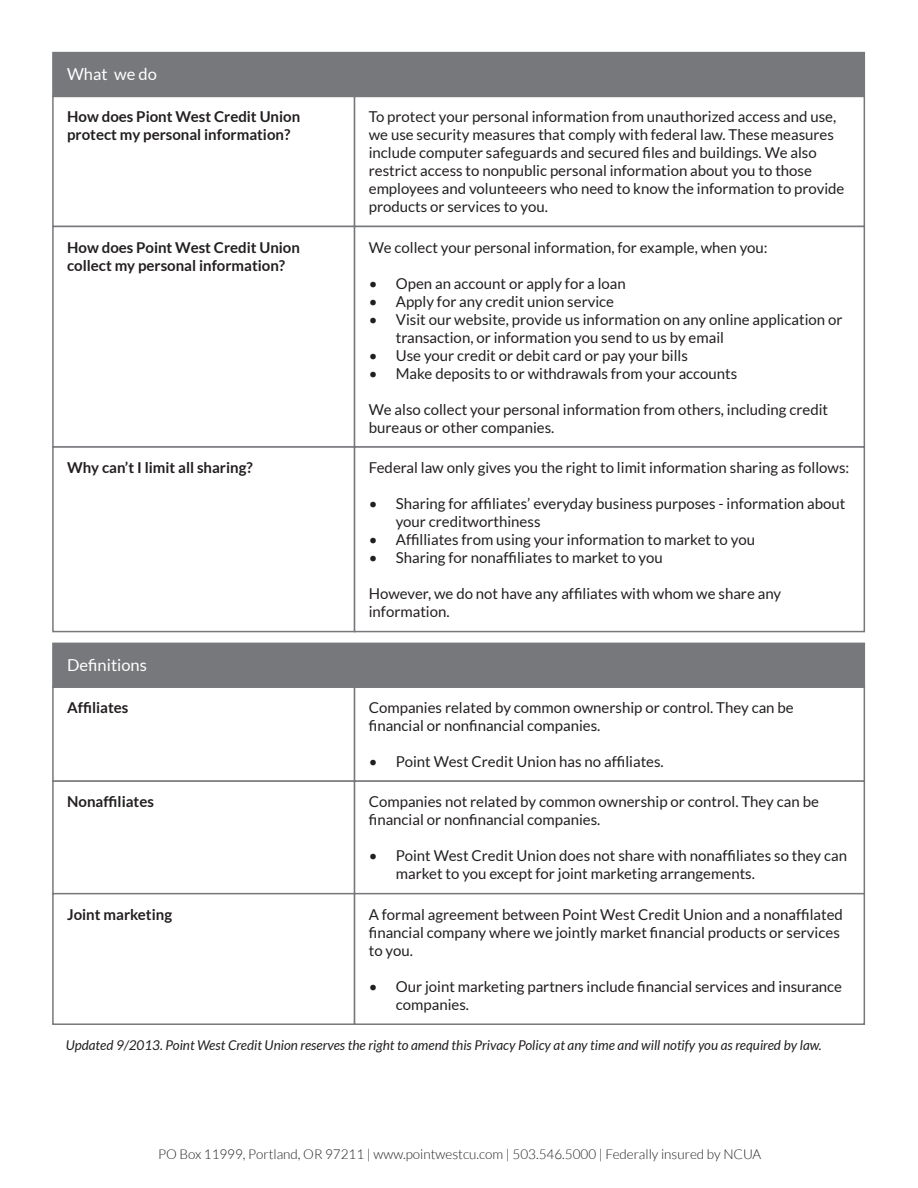
<style>
.page{position:relative;width:918px;height:1188px;background:#fff}
.page>*{position:absolute;margin:0;border:0;box-sizing:border-box;transform-origin:0 0}
.t1{font:16.5px "Lato";color:#fff}
.t2{font:15px/18px "Lato";color:#231f20}
.t3{font:700 15px/18px "Lato";color:#231f20}
.t4{font:italic 13.5px "Lato";color:#231f20}
.t5{font:300 13.5px "Lato";color:#231f20}
</style>
<div class="page">
<div style="left:52px;top:95px;width:303px;height:132px;border:2px solid #76787b"></div>
<div style="left:53px;top:53px;width:811px;height:43px;background:#76787b"></div>
<div style="left:52px;top:52px;width:813px;height:45px;border:2px solid #76787b"></div>
<div style="left:52px;top:226px;width:303px;height:222px;border:2px solid #76787b"></div>
<div style="left:354px;top:226px;width:511px;height:222px;border:2px solid #76787b"></div>
<div style="left:52px;top:446px;width:303px;height:186px;border:2px solid #76787b"></div>
<div style="left:354px;top:446px;width:511px;height:186px;border:2px solid #76787b"></div>
<div style="left:52px;top:686px;width:303px;height:96px;border:2px solid #76787b"></div>
<div style="left:53px;top:643px;width:811px;height:44px;background:#76787b"></div>
<div style="left:52px;top:643px;width:813px;height:45px;border:2px solid #76787b"></div>
<div style="left:52px;top:780px;width:303px;height:114px;border:2px solid #76787b"></div>
<div style="left:354px;top:780px;width:511px;height:114px;border:2px solid #76787b"></div>
<div style="left:52px;top:893px;width:303px;height:132px;border:2px solid #76787b"></div>
<div style="left:354px;top:893px;width:511px;height:132px;border:2px solid #76787b"></div>
<p class="t1" style="left:67px;top:65px;width:91px">What we do</p>
<p class="t3" style="left:67px;top:108px;width:235px">How does Piont West Credit Union protect my personal information?</p>
<p class="t2" style="left:369px;top:108px;width:477px">To protect your personal information from unauthorized access and use, we use security measures that comply with federal law. These measures include computer safeguards and secured files and buildings. We also restrict access to nonpublic personal information about you to those employees and volunteeers who need to know the information to provide products or services to you.</p>
<p class="t3" style="left:67px;top:238px;width:234px">How does Point West Credit Union collect my personal information?</p>
<p class="t2" style="left:369px;top:238px;width:400px">We collect your personal information, for example, when you:</p>
<p class="t2" style="left:369px;top:274px;width:259px">• Open an account or apply for a loan</p>
<p class="t2" style="left:369px;top:292px;width:247px">• Apply for any credit union service</p>
<p class="t2" style="left:396px;top:310px;width:448px;text-indent:-27px">• Visit our website, provide us information on any online application or transaction, or information you send to us by email</p>
<p class="t2" style="left:369px;top:346px;width:321px">• Use your credit or debit card or pay your bills</p>
<p class="t2" style="left:369px;top:364px;width:370px">• Make deposits to or withdrawals from your accounts</p>
<p class="t2" style="left:369px;top:400px;width:461px">We also collect your personal information from others, including credit bureaus or other companies.</p>
<p class="t3" style="left:67px;top:459px;width:187px">Why can’t I limit all sharing?</p>
<p class="t2" style="left:369px;top:459px;width:482px">Federal law only gives you the right to limit information sharing as follows:</p>
<p class="t2" style="left:396px;top:495px;width:451px;text-indent:-27px">• Sharing for affiliates’ everyday business purposes - information about your creditworthiness</p>
<p class="t2" style="left:369px;top:531px;width:388px">• Affilliates from using your information to market to you</p>
<p class="t2" style="left:369px;top:549px;width:295px">• Sharing for nonaffiliates to market to you</p>
<p class="t2" style="left:369px;top:585px;width:414px">However, we do not have any affiliates with whom we share any information.</p>
<p class="t1" style="left:67px;top:656px;width:81px">Definitions</p>
<p class="t3" style="left:67px;top:698px;width:63px">Affiliates</p>
<p class="t2" style="left:369px;top:698px;width:426px">Companies related by common ownership or control. They can be financial or nonfinancial companies.</p>
<p class="t2" style="left:369px;top:752px;width:297px">• Point West Credit Union has no affiliates.</p>
<p class="t3" style="left:67px;top:793px;width:88px">Nonaffiliates</p>
<p class="t2" style="left:369px;top:793px;width:452px">Companies not related by common ownership or control. They can be financial or nonfinancial companies.</p>
<p class="t2" style="left:396px;top:847px;width:453px;text-indent:-27px">• Point West Credit Union does not share with nonaffiliates so they can market to you except for joint marketing arrangements.</p>
<p class="t3" style="left:67px;top:905px;width:106px">Joint marketing</p>
<p class="t2" style="left:369px;top:905px;width:476px">A formal agreement between Point West Credit Union and a nonaffilated financial company where we jointly market financial products or services to you.</p>
<p class="t2" style="left:396px;top:977px;width:448px;text-indent:-27px">• Our joint marketing partners include financial services and insurance companies.</p>
<p class="t4" style="left:66px;top:1038px;width:758px">Updated 9/2013. Point West Credit Union reserves the right to amend this Privacy Policy at any time and will notify you as required by law.</p>
<p class="t5" style="left:158px;top:1147px;width:605px">PO Box 11999, Portland, OR 97211 | www.pointwestcu.com | 503.546.5000 | Federally insured by NCUA</p>
</div>
